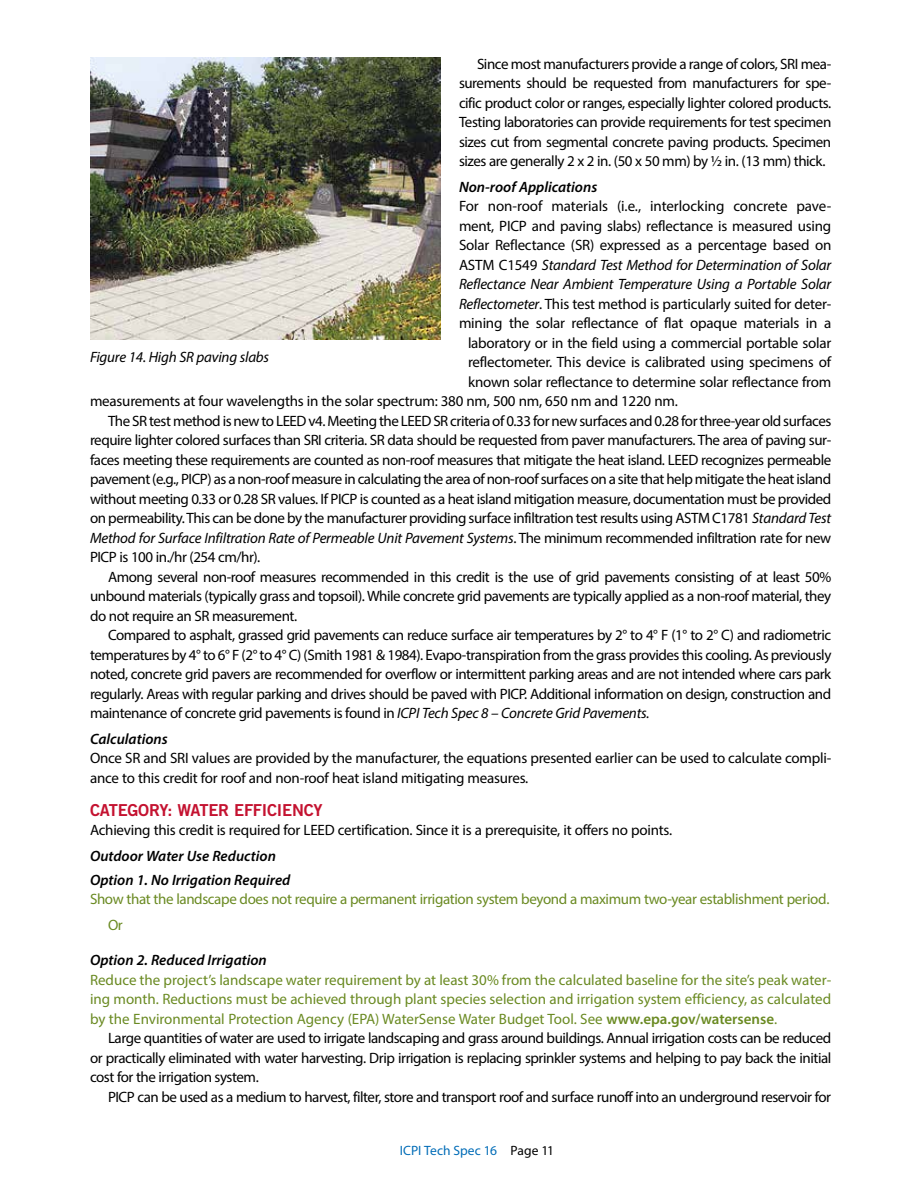
<style>
.page{position:relative;width:918px;height:1188px;background:#fff}
.page>*{position:absolute;margin:0;border:0;box-sizing:border-box;transform-origin:0 0}
.t1{font:16.5px "Trade Gothic Bold Two";letter-spacing:-.015em;color:#c41230}
.t2{font:15px/19.5px "Myriad Pro";letter-spacing:-.03em;color:#000;text-align:justify}
.t3{font:15px/19.5px "Myriad Pro";letter-spacing:-.025em;color:#6a8a22}
.t4{font:italic 15px "Myriad Pro";letter-spacing:-.015em;color:#000}
.t5{font:italic 600 15px/24px "Myriad Pro";color:#000}
.t6{font:15px "Myriad Pro";letter-spacing:-.005em;color:#000}
.t7{font:13.5px "Myriad Pro";color:#006cb7}
.s1{font-style:normal}
.s2{font-style:italic}
.s3{font-weight:600}
.s4{color:#000}
</style>
<div class="page">
<img style="left:90px;top:58px;width:351px;height:281px">
<p class="t2" style="left:459px;top:54px;width:374px;text-indent:18px">Since most manufacturers provide a range of colors, SRI mea&shy;surements should be requested from manufacturers for spe&shy;cific product color or ranges, especially lighter colored products.<br>Testing laboratories can provide requirements for test specimen sizes cut from segmental concrete paving products. Specimen sizes are generally 2 x 2 in. (50 x 50 mm) by ½ in. (13 mm) thick.</p>
<p class="t5" style="left:459px;top:174px;width:140px">Non-roof Applications</p>
<p class="t6" style="left:459px;top:197px;width:374px">For non-roof materials (i.e., interlocking concrete pave-</p>
<p class="t2" style="left:459px;top:216px;width:374px">ment, PICP and paving slabs) reflectance is measured using</p>
<p class="t2" style="left:459px;top:235px;width:374px">Solar Reflectance (SR) expressed as a percentage based on</p>
<p class="t4" style="left:459px;top:256px;width:374px"><span class="s1">ASTM C1549</span> Standard Test Method for Determination of Solar</p>
<p class="t4" style="left:459px;top:275px;width:374px">Reflectance Near Ambient Temperature Using a Portable Solar</p>
<p class="t2" style="left:459px;top:294px;width:374px"><span class="s2">Reflectometer</span>. This test method is particularly suited for deter-</p>
<p class="t2" style="left:459px;top:313px;width:374px">mining the solar reflectance of flat opaque materials in a</p>
<p class="t2" style="left:468px;top:333px;width:365px">laboratory or in the field using a commercial portable solar</p>
<p class="t2" style="left:468px;top:352px;width:365px">reflectometer. This device is calibrated using specimens of</p>
<p class="t2" style="left:468px;top:372px;width:365px">known solar reflectance to determine solar reflectance from</p>
<p class="t2" style="left:90px;top:391px;width:589px">measurements at four wavelengths in the solar spectrum: 380 nm, 500 nm, 650 nm and 1220 nm.</p>
<p class="t2" style="left:108px;top:411px;width:725px">The SR test method is new to LEED v4. Meeting the LEED SR criteria of 0.33 for new surfaces and 0.28 for three-year old surfaces</p>
<p class="t2" style="left:90px;top:430px;width:743px">require lighter colored surfaces than SRI criteria. SR data should be requested from paver manufacturers. The area of paving sur-</p>
<p class="t2" style="left:90px;top:450px;width:743px">faces meeting these requirements are counted as non-roof measures that mitigate the heat island. LEED recognizes permeable</p>
<p class="t2" style="left:90px;top:469px;width:743px">pavement (e.g., PICP) as a non-roof measure in calculating the area of non-roof surfaces on a site that help mitigate the heat island</p>
<p class="t2" style="left:90px;top:489px;width:743px">without meeting 0.33 or 0.28 SR values. If PICP is counted as a heat island mitigation measure, documentation must be provided</p>
<p class="t2" style="left:90px;top:508px;width:743px">on permeability. This can be done by the manufacturer providing surface infiltration test results using ASTM C1781 <span class="s2">Standard Test</span></p>
<p class="t4" style="left:90px;top:529px;width:743px">Method for Surface Infiltration Rate of Permeable Unit Pavement Systems<span class="s1">. The minimum recommended infiltration rate for new</span></p>
<p class="t2" style="left:90px;top:547px;width:172px">PICP is 100 in./hr (254 cm/hr).</p>
<p class="t2" style="left:108px;top:567px;width:725px">Among several non-roof measures recommended in this credit is the use of grid pavements consisting of at least 50%</p>
<p class="t2" style="left:90px;top:586px;width:743px">unbound materials (typically grass and topsoil). While concrete grid pavements are typically applied as a non-roof material, they</p>
<p class="t2" style="left:90px;top:606px;width:209px">do not require an SR measurement.</p>
<p class="t2" style="left:108px;top:625px;width:725px">Compared to asphalt, grassed grid pavements can reduce surface air temperatures by 2° to 4° F (1° to 2° C) and radiometric</p>
<p class="t2" style="left:90px;top:645px;width:743px">temperatures by 4° to 6° F (2° to 4° C) (Smith 1981 &amp; 1984). Evapo-transpiration from the grass provides this cooling. As previously</p>
<p class="t2" style="left:90px;top:664px;width:743px">noted, concrete grid pavers are recommended for overflow or intermittent parking areas and are not intended where cars park</p>
<p class="t2" style="left:90px;top:684px;width:743px">regularly. Areas with regular parking and drives should be paved with PICP. Additional information on design, construction and</p>
<p class="t2" style="left:90px;top:703px;width:561px">maintenance of concrete grid pavements is found in <span class="s2">ICPI Tech Spec 8 – Concrete Grid Pavements.</span></p>
<p class="t5" style="left:90px;top:726px;width:79px">Calculations</p>
<p class="t2" style="left:90px;top:748px;width:743px">Once SR and SRI values are provided by the manufacturer, the equations presented earlier can be used to calculate compli&shy;ance to this credit for roof and non-roof heat island mitigating measures.</p>
<p class="t1" style="left:90px;top:800px;width:234px">CATEGORY: WATER EFFICIENCY</p>
<p class="t2" style="left:90px;top:820px;width:584px">Achieving this credit is required for LEED certification. Since it is a prerequisite, it offers no points.</p>
<p class="t5" style="left:90px;top:843px;width:202px">Outdoor Water Use Reduction<br>Option 1. No Irrigation Required</p>
<p class="t3" style="left:108px;top:886px;width:723px;line-height:25.5px;text-indent:-18px">Show that the landscape does not require a permanent irrigation system beyond a maximum two-year establishment period.<br>Or</p>
<p class="t5" style="left:90px;top:948px;width:178px">Option 2. Reduced Irrigation</p>
<p class="t3" style="left:90px;top:970px;width:743px;text-align:justify">Reduce the project’s landscape water requirement by at least 30% from the calculated baseline for the site’s peak water&shy;ing month. Reductions must be achieved through plant species selection and irrigation system efficiency, as calculated by the Environmental Protection Agency (EPA) WaterSense Water Budget Tool. See <span class="s3">www.epa.gov/watersense</span>.</p>
<p class="t2" style="left:90px;top:1028px;width:743px;text-indent:18px">Large quantities of water are used to irrigate landscaping and grass around buildings. Annual irrigation costs can be reduced or practically eliminated with water harvesting. Drip irrigation is replacing sprinkler systems and helping to pay back the initial cost for the irrigation system.</p>
<p class="t2" style="left:108px;top:1087px;width:725px">PICP can be used as a medium to harvest, filter, store and transport roof and surface runoff into an underground reservoir for</p>
<p class="t4" style="left:90px;top:348px;width:181px">Figure 14. High SR paving slabs</p>
<p class="t7" style="left:400px;top:1142px;width:156px">ICPI Tech Spec 16 <span class="s4">Page 11</span></p>
</div>
